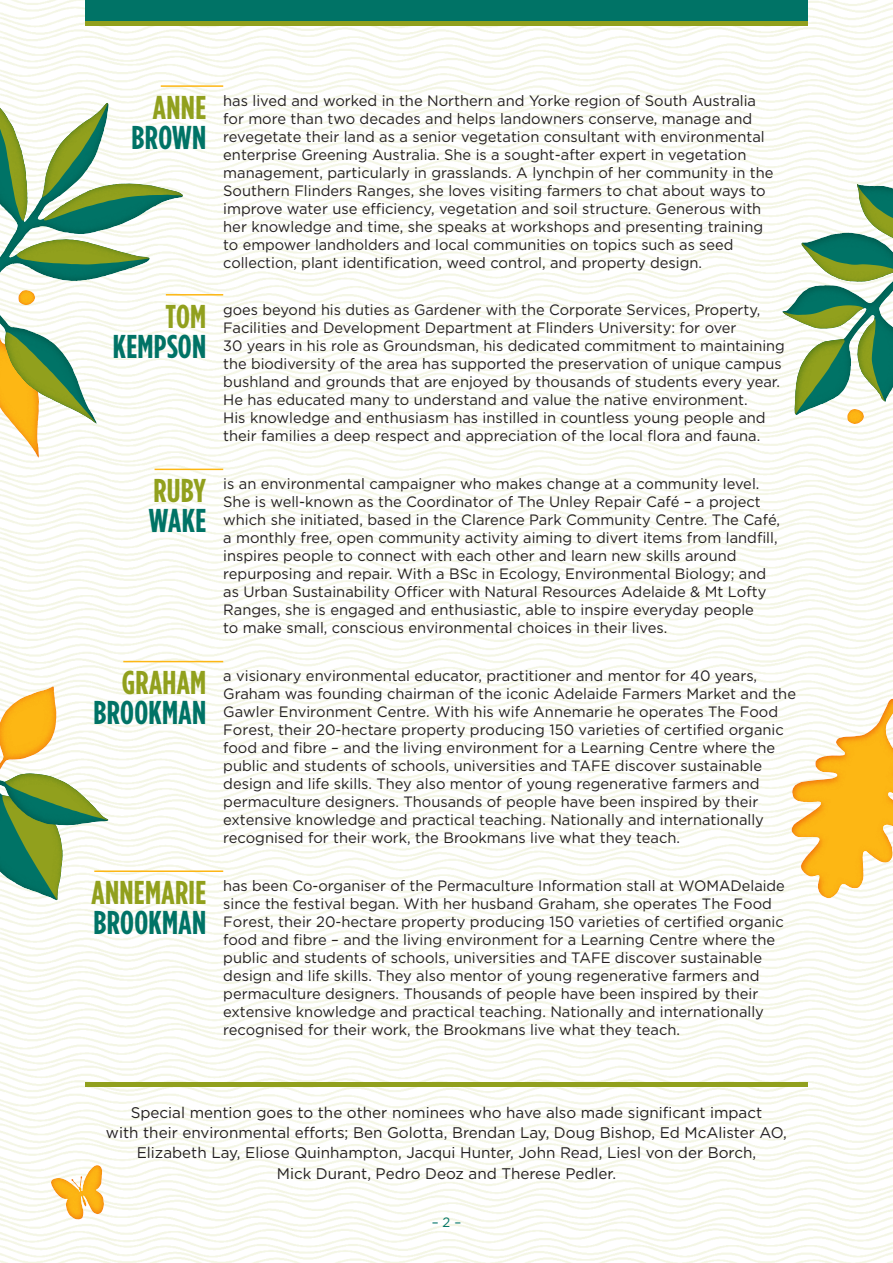
<style>
.page{position:relative;width:893px;height:1263px;background:#fff}
.page>*{position:absolute;margin:0;border:0;box-sizing:border-box;transform-origin:0 0}
.Name{font:700 33px/30px "Gotham Condensed";letter-spacing:.01em;color:#007366;text-align:right}
.Name-2{font:700 33px/30px "Gotham Condensed";letter-spacing:.01em;color:#91a01d}
.t1{font:15.3px/20.2px "Gotham";color:#231f20;text-align:center}
.Body{font:15px/18px "Gotham";color:#231f20}
.t2{font:13.5px "Gotham";color:#007366}
.s1{color:#91a01d}
.s2{color:#007366}
</style>
<div class="page">
<img style="left:0;top:0;width:893px;height:1263px">
<div style="left:85px;top:0;width:723px;height:21px;background:#007366"></div>
<hr style="left:85px;top:1082px;width:723px;height:4px;background:#91a01d">
<svg style="left:0;top:38px;width:209px;height:362px"></svg>
<svg style="left:0;top:90px;width:183px;height:376px"></svg>
<svg style="left:0;top:671px;width:117px;height:248px"></svg>
<svg style="left:764px;top:678px;width:129px;height:240px"></svg>
<svg style="left:41px;top:1152px;width:73px;height:73px"></svg>
<hr style="left:166px;top:294px;width:57px;height:2px;background:#fdb714">
<hr style="left:161px;top:85px;width:62px;height:2px;background:#fdb714">
<hr style="left:155px;top:469px;width:68px;height:1px;background:#fdb714">
<hr style="left:123px;top:661px;width:100px;height:1px;background:#fdb714">
<hr style="left:94px;top:870px;width:129px;height:2px;background:#fdb714">
<svg style="left:713px;top:143px;width:180px;height:327px"></svg>
<div style="left:85px;top:21px;width:723px;height:5px;background:#91a01d"></div>
<p class="Name" style="left:132px;top:92px;width:76px"><span class="s1">ANNE<br></span>BROWN</p>
<p class="Name" style="left:113px;top:301px;width:95px"><span class="s1">TOM<br></span>KEMPSON</p>
<p class="Name-2" style="left:149px;top:475px;width:59px">RUBY<br><span class="s2">WAKE</span></p>
<p class="Name" style="left:94px;top:667px;width:114px"><span class="s1">GRAHAM<br></span>BROOKMAN</p>
<p class="Name-2" style="left:92px;top:877px;width:116px">ANNEMARIE<br><span class="s2">BROOKMAN</span></p>
<p class="Body" style="left:223px;top:91px;width:552px">has lived and worked in the Northern and Yorke region of South Australia for more than two decades and helps landowners conserve, manage and revegetate their land as a senior vegetation consultant with environmental enterprise Greening Australia. She is a sought-after expert in vegetation management, particularly in grasslands. A lynchpin of her community in the Southern Flinders Ranges, she loves visiting farmers to chat about ways to improve water use efficiency, vegetation and soil structure. Generous with her knowledge and time, she speaks at workshops and presenting training to empower landholders and local communities on topics such as seed collection, plant identification, weed control, and property design.</p>
<p class="Body" style="left:223px;top:301px;width:563px">goes beyond his duties as Gardener with the Corporate Services, Property, Facilities and Development Department at Flinders University: for over<br>30 years in his role as Groundsman, his dedicated commitment to maintaining the biodiversity of the area has supported the preservation of unique campus bushland and grounds that are enjoyed by thousands of students every year.<br>He has educated many to understand and value the native environment.<br>His knowledge and enthusiasm has instilled in countless young people and their families a deep respect and appreciation of the local flora and fauna.</p>
<p class="Body" style="left:223px;top:474px;width:558px">is an environmental campaigner who makes change at a community level.<br>She is well-known as the Coordinator of The Unley Repair Café – a project which she initiated, based in the Clarence Park Community Centre. The Café, a monthly free, open community activity aiming to divert items from landfill, inspires people to connect with each other and learn new skills around repurposing and repair. With a BSc in Ecology, Environmental Biology; and as Urban Sustainability Officer with Natural Resources Adelaide &amp; Mt Lofty Ranges, she is engaged and enthusiastic, able to inspire everyday people<br>to make small, conscious environmental choices in their lives.</p>
<p class="Body" style="left:223px;top:666px;width:574px">a visionary environmental educator, practitioner and mentor for 40 years, Graham was founding chairman of the iconic Adelaide Farmers Market and the Gawler Environment Centre. With his wife Annemarie he operates The Food Forest, their 20-hectare property producing 150 varieties of certified organic food and fibre – and the living environment for a Learning Centre where the public and students of schools, universities and TAFE discover sustainable design and life skills. They also mentor of young regenerative farmers and permaculture designers. Thousands of people have been inspired by their extensive knowledge and practical teaching. Nationally and internationally recognised for their work, the Brookmans live what they teach.</p>
<p class="Body" style="left:223px;top:876px;width:563px">has been Co-organiser of the Permaculture Information stall at WOMADelaide since the festival began. With her husband Graham, she operates The Food Forest, their 20-hectare property producing 150 varieties of certified organic food and fibre – and the living environment for a Learning Centre where the public and students of schools, universities and TAFE discover sustainable design and life skills. They also mentor of young regenerative farmers and permaculture designers. Thousands of people have been inspired by their extensive knowledge and practical teaching. Nationally and internationally recognised for their work, the Brookmans live what they teach.</p>
<p class="t1" style="left:106px;top:1102px;width:683px">Special mention goes to the other nominees who have also made significant impact<br>with their environmental efforts; Ben Golotta, Brendan Lay, Doug Bishop, Ed McAlister AO, Elizabeth Lay, Eliose Quinhampton, Jacqui Hunter, John Read, Liesl von der Borch,<br>Mick Durant, Pedro Deoz and Therese Pedler.</p>
<h3 class="t2" style="left:432px;top:1213px;width:31px">– 2 –</h3>
</div>
